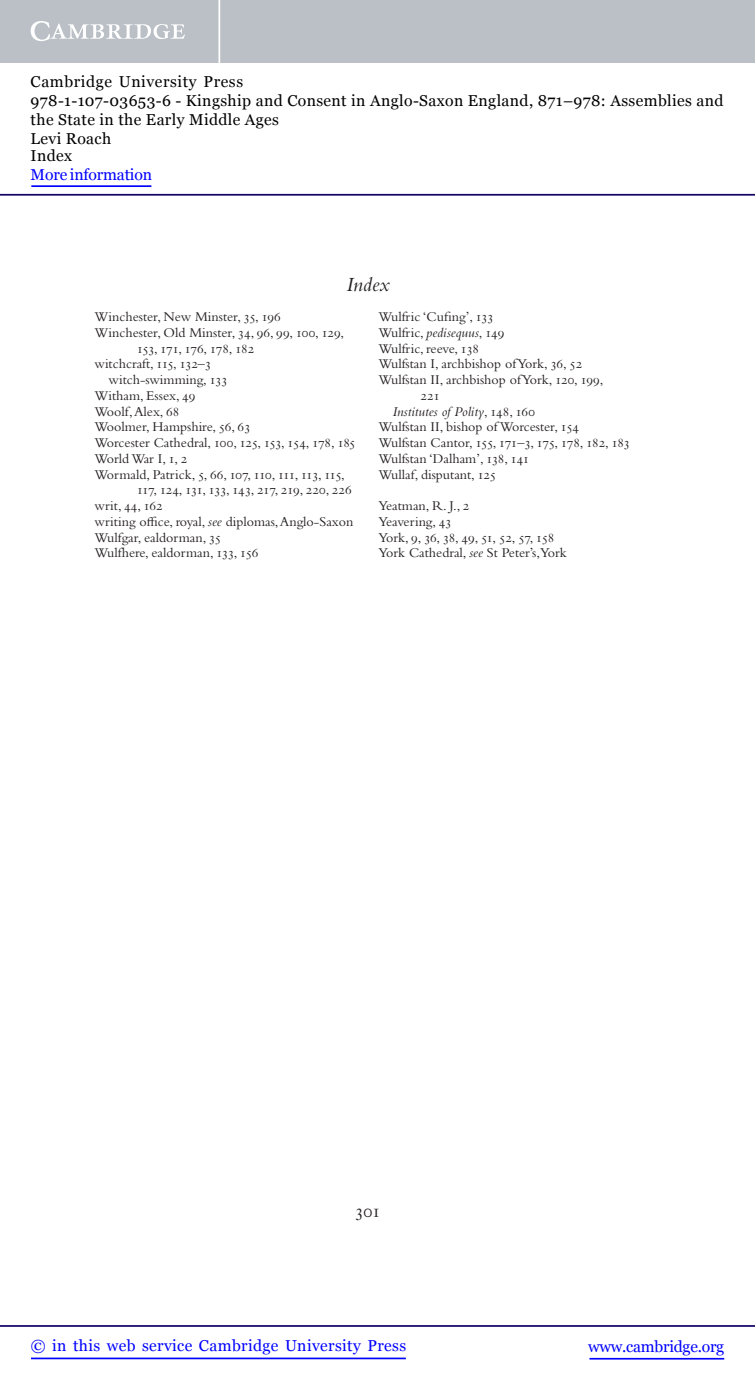
<style>
.page{position:relative;width:755px;height:1385px;background:#fff}
.page>*{position:absolute;margin:0;border:0;box-sizing:border-box;transform-origin:0 0}
.t1{font:italic 21px "Bembo Std";color:#231f20}
.t2{font:19.25px "Bembo Std";color:#231f20}
.t3{font:15.75px/18.6px "Georgia";letter-spacing:.025em;color:#000}
.t4{font:15.75px "Georgia";letter-spacing:.025em;color:#00f}
.t5{font:15.75px "Georgia";letter-spacing:-.015em;color:#00f}
.t6{font:15.75px "Georgia";letter-spacing:-.01em;color:#00f}
.t7{font:14px/15.8px "Bembo Std";letter-spacing:-.04em;color:#231f20}
.t8{font:14px "Bembo Std";color:#231f20}
.t9{font:14px "Bembo Std";letter-spacing:-.06em;color:#231f20}
.t10{font:14px "Bembo Std";letter-spacing:.04em;color:#231f20}
.t11{font:14px "Bembo Std";letter-spacing:-.08em;color:#231f20}
.t12{font:italic 14px "Bembo Std";color:#231f20}
.t13{font:14px "Bembo Std";letter-spacing:-.07em;color:#231f20}
.s1{font-style:italic}
.s2{font-style:normal}
</style>
<div class="page">
<hr style="left:589px;top:1358px;width:134px;height:1px;background:#00f">
<hr style="left:0;top:1325px;width:754px;height:2px;background:#150666">
<hr style="left:31px;top:1357px;width:374px;height:2px;background:#00f">
<div style="left:0;top:0;width:754px;height:63px;background:#bac0c6"></div>
<svg style="left:31px;top:21px;width:154px;height:20px"></svg>
<hr style="left:218px;top:0;width:2px;height:63px;background:#fff">
<hr style="left:0;top:194px;width:754px;height:2px;background:#150666">
<hr style="left:31px;top:185px;width:120px;height:2px;background:#00f">
<p class="t3" style="left:31px;top:72px;width:694px">Cambridge University Press<br>978-1-107-03653-6 - Kingship and Consent in Anglo-Saxon England, 871–978: Assemblies and the State in the Early Middle Ages<br>Levi Roach<br>Index</p>
<p class="t6" style="left:31px;top:166px;width:123px">More information</p>
<h1 class="t1" style="left:346px;top:276px;width:45px">Index</h1>
<p class="t8" style="left:95px;top:311px;width:187px">Winchester, New Minster, 35 , 196</p>
<p class="t8" style="left:95px;top:327px;width:251px">Winchester, Old Minster, 34 , 96 , 99 , 100 , 129 ,</p>
<p class="t7" style="left:137px;top:342px;width:119px">153 , 171 , 176 , 178 , 182</p>
<p class="t13" style="left:95px;top:359px;width:118px">witchcraft, 115 , 132–3</p>
<p class="t8" style="left:109px;top:374px;width:120px">witch-swimming, 133</p>
<p class="t7" style="left:95px;top:389px;width:102px">Witham, Essex, 49</p>
<p class="t7" style="left:95px;top:405px;width:86px">Woolf, Alex, 68</p>
<p class="t8" style="left:95px;top:422px;width:157px">Woolmer, Hampshire, 56 , 63</p>
<p class="t7" style="left:95px;top:436px;width:262px">Worcester Cathedral, 100 , 125 , 153 , 154 , 178 , 185</p>
<p class="t7" style="left:95px;top:452px;width:94px">World War I, 1 , 2</p>
<p class="t9" style="left:95px;top:469px;width:251px">Wormald, Patrick, 5 , 66 , 107 , 110 , 111 , 113 , 115 ,</p>
<p class="t7" style="left:137px;top:483px;width:216px">117 , 124 , 131 , 133 , 143 , 217 , 219 , 220 , 226</p>
<p class="t7" style="left:95px;top:499px;width:70px">writ, 44 , 162</p>
<p class="t10" style="left:95px;top:516px;width:260px">writing office, royal, <span class="s1">see</span> diplomas, Anglo-Saxon</p>
<p class="t7" style="left:95px;top:531px;width:128px">Wulfgar, ealdorman, 35</p>
<p class="t9" style="left:95px;top:548px;width:165px">Wulfhere, ealdorman, 133 , 156</p>
<p class="t7" style="left:378px;top:310px;width:117px">Wulfric ‘Cufing’, 133</p>
<p class="t7" style="left:378px;top:326px;width:127px">Wulfric, <span class="s1">pedisequus</span>, 149</p>
<p class="t7" style="left:378px;top:342px;width:102px">Wulfric, reeve, 138</p>
<p class="t7" style="left:378px;top:357px;width:205px">Wulfstan I, archbishop of York, 36 , 52</p>
<p class="t7" style="left:378px;top:373px;width:226px">Wulfstan II, archbishop of York, 120 , 199 ,</p>
<p class="t7" style="left:420px;top:389px;width:21px">221</p>
<p class="t12" style="left:392px;top:406px;width:144px">Institutes of Polity<span class="s2">, 148 , 160</span></p>
<p class="t11" style="left:378px;top:422px;width:202px">Wulfstan II, bishop of Worcester, 154</p>
<p class="t7" style="left:378px;top:436px;width:253px">Wulfstan Cantor, 155 , 171–3 , 175 , 178 , 182 , 183</p>
<p class="t7" style="left:378px;top:452px;width:152px">Wulfstan ‘Dalham’, 138 , 141</p>
<p class="t7" style="left:378px;top:468px;width:119px">Wullaf, disputant, 125</p>
<p class="t7" style="left:378px;top:499px;width:190px">Yeatman, R . J., 2<br>Yeavering, 43<br>York, 9 , 36 , 38 , 49 , 51 , 52 , 57 , 158<br>York Cathedral, <span class="s1">see</span> St Peter’s,York</p>
<h2 class="t2" style="left:355px;top:1204px;width:27px">301</h2>
<p class="t4" style="left:31px;top:1337px;width:376px">© in this web service Cambridge University Press</p>
<p class="t5" style="left:587px;top:1337px;width:137px">www.cambridge.org</p>
</div>
